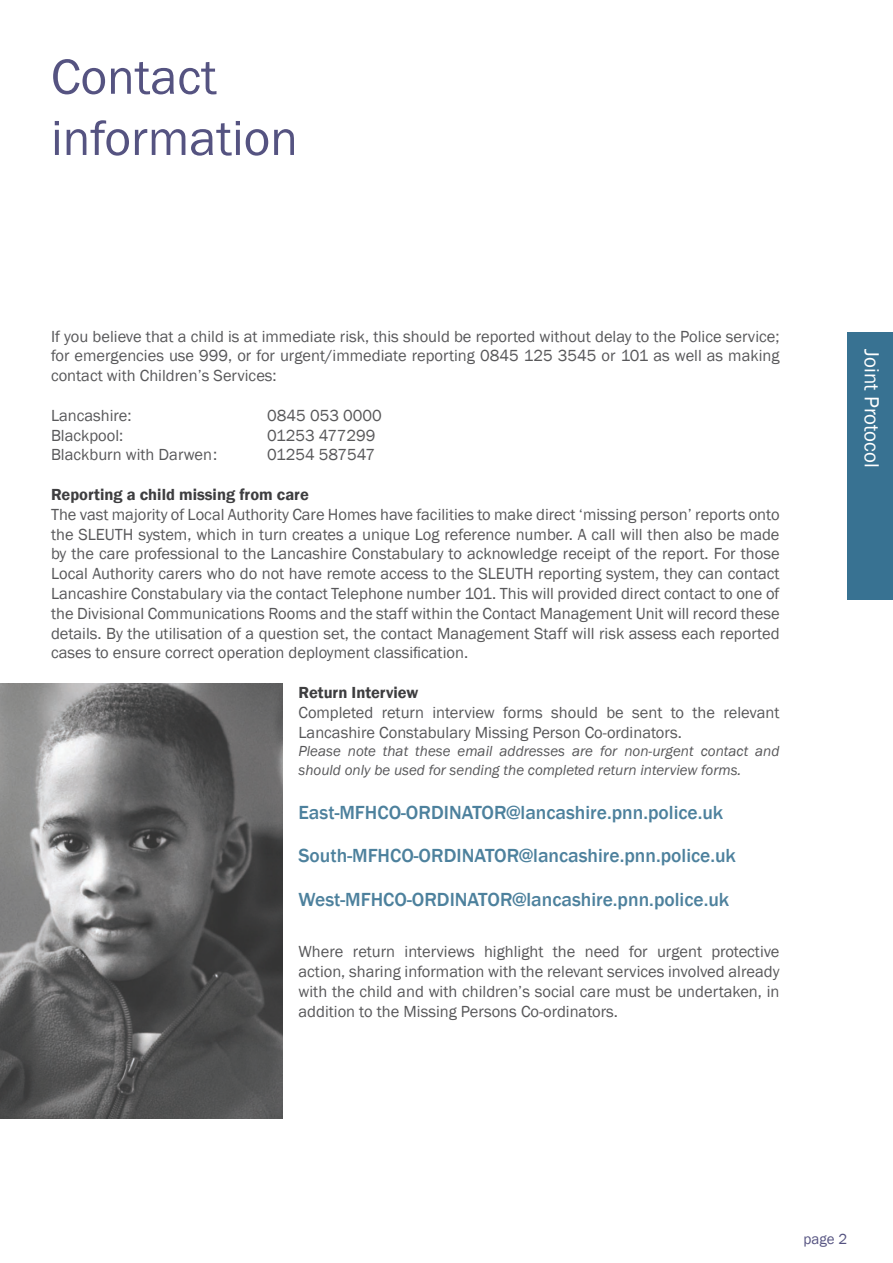
<style>
.page{position:relative;width:893px;height:1263px;background:#fff}
.page>*{position:absolute;margin:0;border:0;box-sizing:border-box;transform-origin:0 0}
.t1{font:51px "Franklin Gothic";color:#555381}
.t2{font:21px "Franklin Gothic";color:#fff}
.t3{font:500 19.5px "Franklin Gothic";color:#4d819d}
.t4{font:16.5px/19.8px "Franklin Gothic";color:#58585a;text-align:justify}
.t5{font:600 16.5px "Franklin Gothic";color:#3e3e40}
.t6{font:italic 15px/19.8px "Franklin Gothic";color:#58585a}
.t7{font:15px "Franklin Gothic";color:#555381}
</style>
<div class="page">
<div style="left:848px;top:332px;width:45px;height:268px;background:#387292"></div>
<img style="left:0;top:683px;width:282px;height:436px">
<p class="t1" style="left:51px;top:45px;width:167px">Contact</p>
<p class="t1" style="left:51px;top:106px;width:248px">information</p>
<p class="t4" style="left:51px;top:326px;width:730px">If you believe that a child is at immediate risk, this should be reported without delay to the Police service; for emergencies use 999, or for urgent/immediate reporting 0845 125 3545 or 101 as well as making contact with Children’s Services:</p>
<p class="t4" style="left:51px;top:406px;width:82px">Lancashire:</p>
<p class="t4" style="left:267px;top:406px;width:116px">0845 053 0000</p>
<p class="t4" style="left:51px;top:425px;width:74px">Blackpool:</p>
<p class="t4" style="left:267px;top:425px;width:110px">01253 477299</p>
<p class="t4" style="left:51px;top:445px;width:168px">Blackburn with Darwen:</p>
<p class="t4" style="left:267px;top:445px;width:110px">01254 587547</p>
<p class="t5" style="left:51px;top:484px;width:259px">Reporting a child missing from care</p>
<p class="t4" style="left:51px;top:505px;width:730px">The vast majority of Local Authority Care Homes have facilities to make direct ‘missing person’ reports onto the SLEUTH system, which in turn creates a unique Log reference number. A call will then also be made by the care professional to the Lancashire Constabulary to acknowledge receipt of the report. For those Local Authority carers who do not have remote access to the SLEUTH reporting system, they can contact Lancashire Constabulary via the contact Telephone number 101. This will provided direct contact to one of the Divisional Communications Rooms and the staff within the Contact Management Unit will record these details. By the utilisation of a question set, the contact Management Staff will risk assess each reported cases to ensure correct operation deployment classification.</p>
<p class="t5" style="left:298px;top:682px;width:121px">Return Interview</p>
<p class="t4" style="left:298px;top:703px;width:483px">Completed return interview forms should be sent to the relevant<br>Lancashire Constabulary Missing Person Co-ordinators.</p>
<p class="t6" style="left:298px;top:741px;width:483px">Please note that these email addresses are for non-urgent contact and should only be used for sending the completed return interview forms.</p>
<p class="t3" style="left:298px;top:800px;width:426px">East-MFHCO-ORDINATOR@lancashire.pnn.police.uk</p>
<p class="t3" style="left:298px;top:844px;width:439px">South-MFHCO-ORDINATOR@lancashire.pnn.police.uk</p>
<p class="t3" style="left:298px;top:887px;width:432px">West-MFHCO-ORDINATOR@lancashire.pnn.police.uk</p>
<p class="t4" style="left:298px;top:942px;width:483px">Where return interviews highlight the need for urgent protective action, sharing information with the relevant services involved already with the child and with children’s social care must be undertaken, in addition to the Missing Persons Co-ordinators.</p>
<p class="t2" style="left:885px;top:349px;width:120px;rotate:90deg">Joint Protocol</p>
<p class="t7" style="left:803px;top:1229px;width:45px">page 2</p>
</div>
